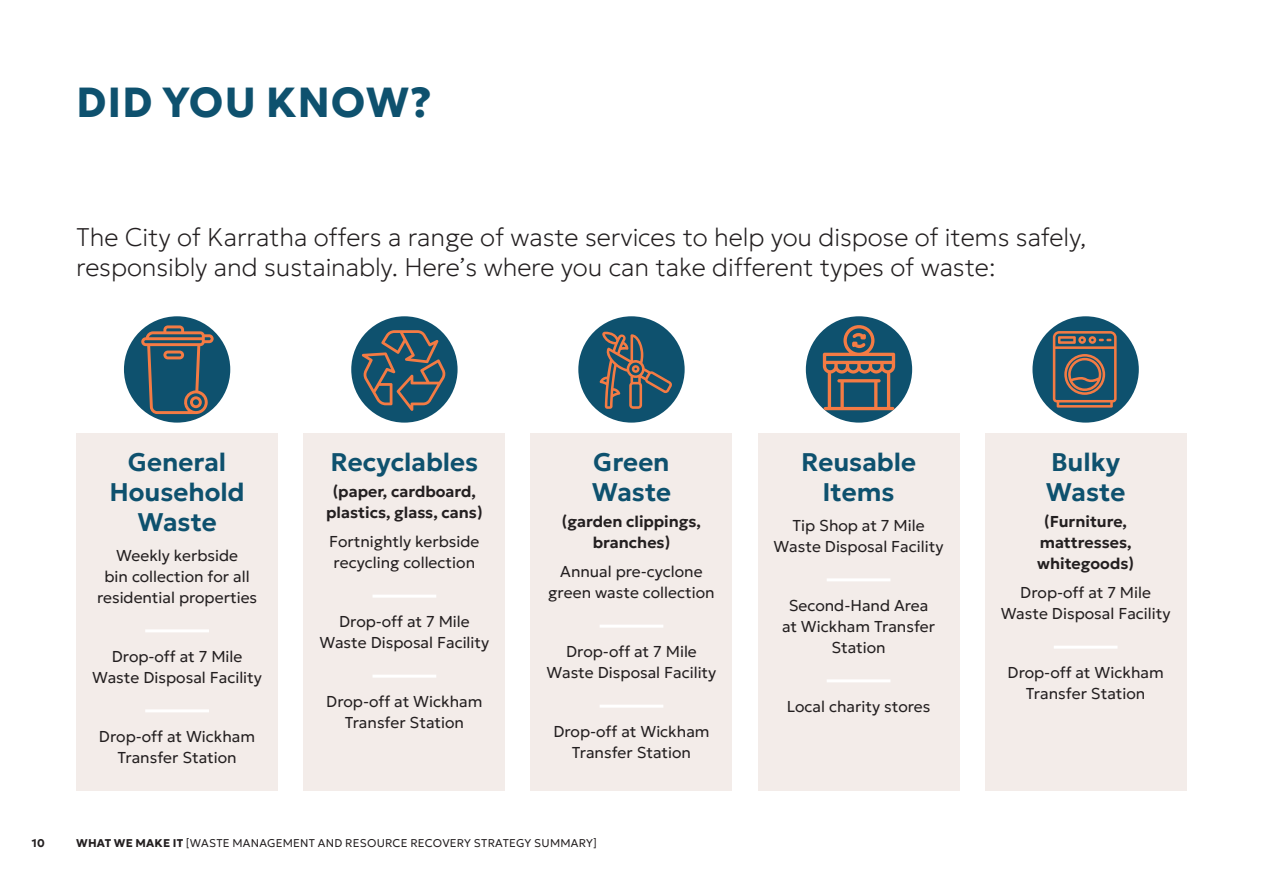
<style>
.page{position:relative;width:1263px;height:893px;background:#fff}
.page>*{position:absolute;margin:0;border:0;box-sizing:border-box;transform-origin:0 0}
.t1{font:700 42px "Geologica";letter-spacing:.02em;color:#0e516e}
.Intro_P{font:100 25.5px/30px "Geologica";letter-spacing:-.005em;color:#231f20}
.t2{font:600 25.5px/30px "Geologica";color:#0e516e;text-align:center}
.t3{font:300 15.75px/21px "Geologica";color:#231f20;text-align:center}
.t4{font:600 15.75px/21px "Geologica";color:#231f20;text-align:center}
.t5{font:300 11.25px "Geologica";letter-spacing:.02em;color:#231f20}
.t6{font:700 11.25px "Geologica";color:#231f20}
.s1{font-weight:700}
</style>
<div class="page">
<div style="left:76px;top:434px;width:202px;height:357px;background:#f3ece9"></div>
<hr style="left:145px;top:629px;width:64px;height:3px;background:#fff">
<hr style="left:145px;top:709px;width:64px;height:3px;background:#fff">
<div style="left:304px;top:434px;width:201px;height:357px;background:#f3ece9"></div>
<hr style="left:372px;top:595px;width:64px;height:3px;background:#fff">
<hr style="left:372px;top:675px;width:64px;height:3px;background:#fff">
<div style="left:531px;top:434px;width:201px;height:357px;background:#f3ece9"></div>
<hr style="left:600px;top:625px;width:63px;height:3px;background:#fff">
<hr style="left:600px;top:705px;width:63px;height:3px;background:#fff">
<div style="left:758px;top:434px;width:201px;height:357px;background:#f3ece9"></div>
<hr style="left:827px;top:578px;width:63px;height:3px;background:#fff">
<hr style="left:827px;top:679px;width:63px;height:3px;background:#fff">
<div style="left:985px;top:434px;width:201px;height:357px;background:#f3ece9"></div>
<hr style="left:1054px;top:646px;width:63px;height:3px;background:#fff">
<div style="left:124px;top:316px;width:106px;height:107px;background:#0e516e;border-radius:50%"></div>
<svg style="left:141px;top:325px;width:73px;height:89px"></svg>
<div style="left:351px;top:316px;width:107px;height:107px;background:#0e516e;border-radius:50%"></div>
<svg style="left:362px;top:330px;width:84px;height:81px"></svg>
<div style="left:578px;top:316px;width:107px;height:107px;background:#0e516e;border-radius:50%"></div>
<svg style="left:600px;top:331px;width:72px;height:78px"></svg>
<div style="left:806px;top:316px;width:106px;height:107px;background:#0e516e;border-radius:50%"></div>
<svg style="left:823px;top:324px;width:72px;height:86px"></svg>
<div style="left:1032px;top:316px;width:107px;height:107px;background:#0e516e;border-radius:50%"></div>
<svg style="left:1053px;top:331px;width:63px;height:77px"></svg>
<h1 class="t1" style="left:76px;top:65px;width:357px">DID YOU KNOW?</h1>
<p class="Intro_P" style="left:76px;top:220px;width:1012px">The City of Karratha offers a range of waste services to help you dispose of items safely, responsibly and sustainably. Here’s where you can take different types of waste:</p>
<h2 class="t2" style="left:109px;top:445px;width:137px">General<br>Household<br>Waste</h2>
<p class="t3" style="left:97px;top:544px;width:162px">Weekly kerbside<br>bin collection for all residential properties</p>
<h2 class="t2" style="left:330px;top:445px;width:149px">Recyclables</h2>
<h4 class="t4" style="left:326px;top:479px;width:158px">(paper, cardboard, plastics, glass, cans)</h4>
<p class="t3" style="left:329px;top:530px;width:152px;text-align:left">Fortnightly kerbside recycling collection</p>
<h2 class="t2" style="left:592px;top:445px;width:81px;text-align:left">Green<br>Waste</h2>
<h4 class="t4" style="left:562px;top:509px;width:141px">(garden clippings, branches)</h4>
<p class="t3" style="left:548px;top:560px;width:168px">Annual pre-cyclone green waste collection</p>
<p class="t3" style="left:92px;top:645px;width:171px">Drop-off at 7 Mile<br>Waste Disposal Facility</p>
<p class="t3" style="left:319px;top:610px;width:171px">Drop-off at 7 Mile<br>Waste Disposal Facility</p>
<p class="t3" style="left:546px;top:640px;width:171px">Drop-off at 7 Mile<br>Waste Disposal Facility</p>
<p class="t3" style="left:99px;top:725px;width:158px">Drop-off at Wickham<br>Transfer Station</p>
<p class="t3" style="left:326px;top:690px;width:158px">Drop-off at Wickham<br>Transfer Station</p>
<p class="t3" style="left:553px;top:720px;width:158px">Drop-off at Wickham<br>Transfer Station</p>
<p class="t6" style="left:32px;top:833px;width:14px">10</p>
<p class="t5" style="left:76px;top:834px;width:522px"><span class="s1">WHAT WE MAKE IT</span> [WASTE MANAGEMENT AND RESOURCE RECOVERY STRATEGY SUMMARY]</p>
<h2 class="t2" style="left:801px;top:445px;width:116px">Reusable<br>Items</h2>
<p class="t3" style="left:774px;top:514px;width:171px">Tip Shop at 7 Mile<br>Waste Disposal Facility</p>
<p class="t3" style="left:782px;top:594px;width:155px">Second-Hand Area at Wickham Transfer<br>Station</p>
<p class="t3" style="left:787px;top:695px;width:145px">Local charity stores</p>
<h2 class="t2" style="left:1046px;top:445px;width:81px;text-align:left">Bulky<br>Waste</h2>
<h4 class="t4" style="left:1037px;top:509px;width:98px">(Furniture, mattresses, whitegoods)</h4>
<p class="t3" style="left:1001px;top:581px;width:171px">Drop-off at 7 Mile<br>Waste Disposal Facility</p>
<p class="t3" style="left:1007px;top:661px;width:158px">Drop-off at Wickham<br>Transfer Station</p>
</div>
